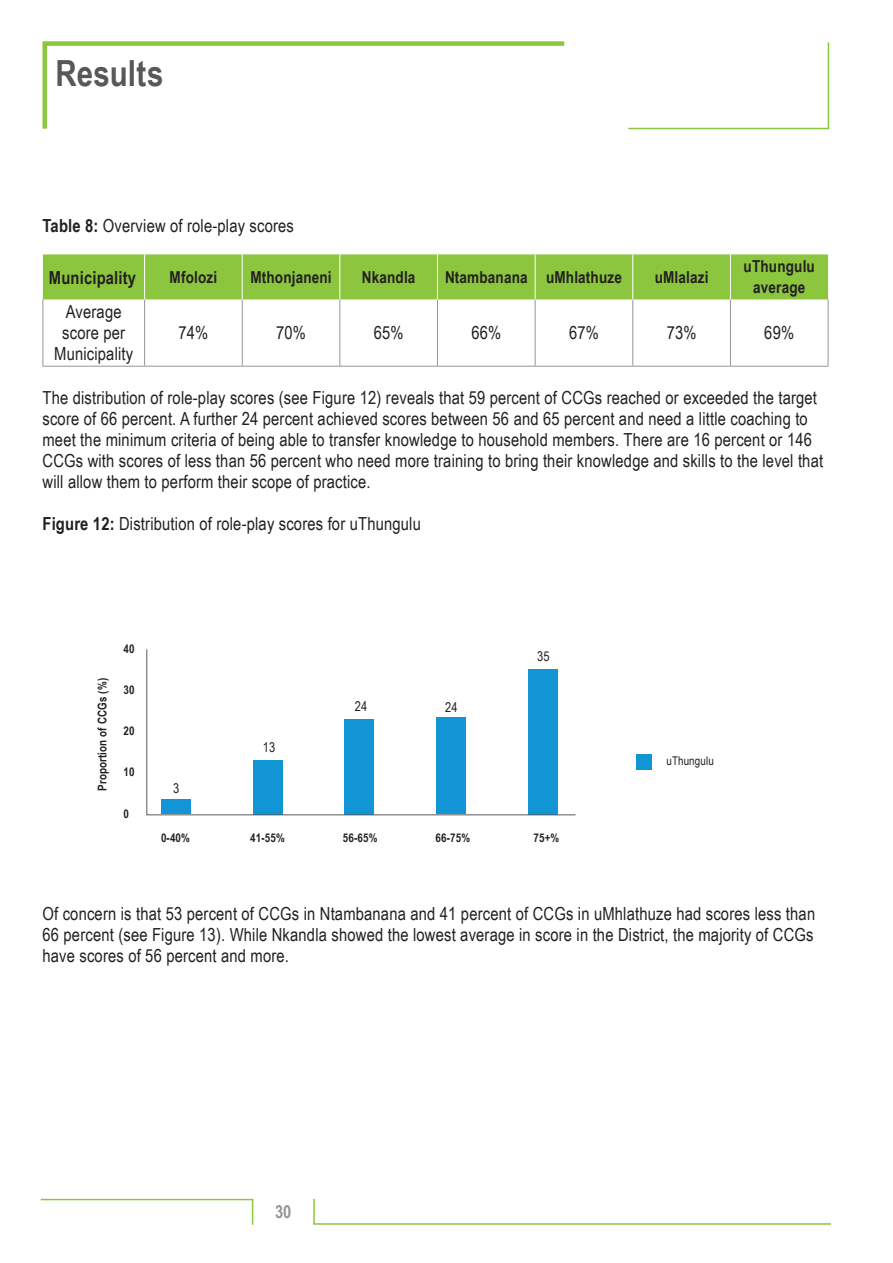
<style>
.page{position:relative;width:893px;height:1263px;background:#fff}
.page>*{position:absolute;margin:0;border:0;box-sizing:border-box;transform-origin:0 0}
.t1{font:700 36px "Arial Narrow";letter-spacing:.005em;color:#57585a}
.t2{font:18px/21px "Arial Narrow";letter-spacing:.01em;color:#231f20;text-align:center}
.t3{font:700 18px "Arial Narrow";letter-spacing:.01em;color:#231f20}
.t4{font:700 18px "Arial Narrow";color:#939598}
.t5{font:700 16.5px/21px "Arial Narrow";letter-spacing:.01em;color:#231f20;text-align:center}
.t6{font:13.5px "Arial Narrow";letter-spacing:.01em;color:#231f20}
.t7{font:700 12px "Arial Narrow";letter-spacing:.01em;color:#231f20}
.t8{font:12px "Arial Narrow";letter-spacing:.01em;color:#231f20}
.s1{font-weight:700}
</style>
<div class="page">
<svg style="left:42px;top:41px;width:523px;height:88px"></svg>
<svg style="left:628px;top:42px;width:202px;height:88px"></svg>
<svg style="left:313px;top:1198px;width:518px;height:27px"></svg>
<svg style="left:40px;top:1198px;width:214px;height:27px"></svg>
<div style="left:43px;top:254px;width:785px;height:45px;background:#8bc63e"></div>
<hr style="left:43px;top:299px;width:1px;height:67px;background:#939598">
<hr style="left:144px;top:299px;width:1px;height:67px;background:#939598">
<hr style="left:242px;top:299px;width:1px;height:67px;background:#939598">
<hr style="left:339px;top:299px;width:1px;height:67px;background:#939598">
<hr style="left:437px;top:299px;width:1px;height:67px;background:#939598">
<hr style="left:535px;top:299px;width:1px;height:67px;background:#939598">
<hr style="left:632px;top:299px;width:1px;height:67px;background:#939598">
<hr style="left:730px;top:299px;width:1px;height:67px;background:#939598">
<hr style="left:828px;top:299px;width:1px;height:67px;background:#939598">
<hr style="left:43px;top:366px;width:102px;height:1px;background:#939598">
<hr style="left:145px;top:366px;width:97px;height:1px;background:#939598">
<hr style="left:242px;top:366px;width:98px;height:1px;background:#939598">
<hr style="left:340px;top:366px;width:97px;height:1px;background:#939598">
<hr style="left:437px;top:366px;width:98px;height:1px;background:#939598">
<hr style="left:535px;top:366px;width:98px;height:1px;background:#939598">
<hr style="left:633px;top:366px;width:97px;height:1px;background:#939598">
<hr style="left:730px;top:366px;width:98px;height:1px;background:#939598">
<hr style="left:144px;top:254px;width:1px;height:45px;background:#fff">
<hr style="left:242px;top:254px;width:1px;height:45px;background:#fff">
<hr style="left:339px;top:254px;width:1px;height:45px;background:#fff">
<hr style="left:437px;top:254px;width:1px;height:45px;background:#fff">
<hr style="left:535px;top:254px;width:1px;height:45px;background:#fff">
<hr style="left:632px;top:254px;width:1px;height:45px;background:#fff">
<hr style="left:730px;top:254px;width:1px;height:45px;background:#fff">
<div style="left:636px;top:754px;width:16px;height:16px;background:#1195d4"></div>
<svg style="left:146px;top:649px;width:430px;height:167px"></svg>
<h1 class="t1" style="left:56px;top:47px;width:109px">Results</h1>
<p class="t2" style="left:43px;top:215px;width:253px"><span class="s1">Table 8:</span> Overview of role-play scores</p>
<p class="t3" style="left:49px;top:264px;width:89px">Municipality</p>
<p class="t5" style="left:170px;top:266px;width:49px">Mfolozi</p>
<p class="t5" style="left:250px;top:266px;width:83px">Mthonjaneni</p>
<p class="t5" style="left:362px;top:266px;width:55px">Nkandla</p>
<p class="t5" style="left:445px;top:266px;width:178px">Ntambanana uMhlathuze</p>
<p class="t5" style="left:655px;top:266px;width:55px">uMlalazi</p>
<p class="t5" style="left:744px;top:255px;width:73px">uThungulu average</p>
<p class="t2" style="left:54px;top:301px;width:81px">Average score per<br>Municipality</p>
<p class="t2" style="left:178px;top:322px;width:31px">74%</p>
<p class="t2" style="left:276px;top:322px;width:31px">70%</p>
<p class="t2" style="left:374px;top:322px;width:31px">65%</p>
<p class="t2" style="left:471px;top:322px;width:31px">66%</p>
<p class="t2" style="left:569px;top:322px;width:31px">67%</p>
<p class="t2" style="left:667px;top:322px;width:31px">73%</p>
<p class="t2" style="left:764px;top:322px;width:31px">69%</p>
<p class="t2" style="left:43px;top:387px;width:782px;text-align:left">The distribution of role-play scores (see Figure 12) reveals that 59 percent of CCGs reached or exceeded the target score of 66 percent. A further 24 percent achieved scores between 56 and 65 percent and need a little coaching to meet the minimum criteria of being able to transfer knowledge to household members. There are 16 percent or 146<br>CCGs with scores of less than 56 percent who need more training to bring their knowledge and skills to the level that will allow them to perform their scope of practice.</p>
<p class="t2" style="left:43px;top:513px;width:380px"><span class="s1">Figure 12:</span> Distribution of role-play scores for uThungulu</p>
<p class="t7" style="left:93px;top:791px;width:114px;rotate:-90deg">Proportion of CCGs (%)</p>
<p class="t7" style="left:123px;top:639px;width:13px">40</p>
<p class="t7" style="left:123px;top:681px;width:13px">30</p>
<p class="t7" style="left:123px;top:722px;width:13px">20</p>
<p class="t7" style="left:123px;top:763px;width:13px">10</p>
<p class="t7" style="left:123px;top:804px;width:7px">0</p>
<p class="t6" style="left:173px;top:778px;width:8px">3</p>
<p class="t6" style="left:263px;top:737px;width:14px">13</p>
<p class="t6" style="left:355px;top:696px;width:14px">24</p>
<p class="t6" style="left:445px;top:698px;width:14px">24</p>
<p class="t6" style="left:537px;top:646px;width:14px">35</p>
<p class="t7" style="left:161px;top:829px;width:30px">0-40%</p>
<p class="t7" style="left:250px;top:829px;width:36px">41-55%</p>
<p class="t7" style="left:343px;top:829px;width:36px">56-65%</p>
<p class="t7" style="left:436px;top:829px;width:36px">66-75%</p>
<p class="t7" style="left:533px;top:829px;width:27px">75+%</p>
<p class="t8" style="left:666px;top:752px;width:49px">uThungulu</p>
<p class="t2" style="left:43px;top:902px;width:774px;text-align:justify">Of concern is that 53 percent of CCGs in Ntambanana and 41 percent of CCGs in uMhlathuze had scores less than 66 percent (see Figure 13). While Nkandla showed the lowest average in score in the District, the majority of CCGs have scores of 56 percent and more.</p>
<p class="t4" style="left:275px;top:1198px;width:18px">30</p>
</div>
